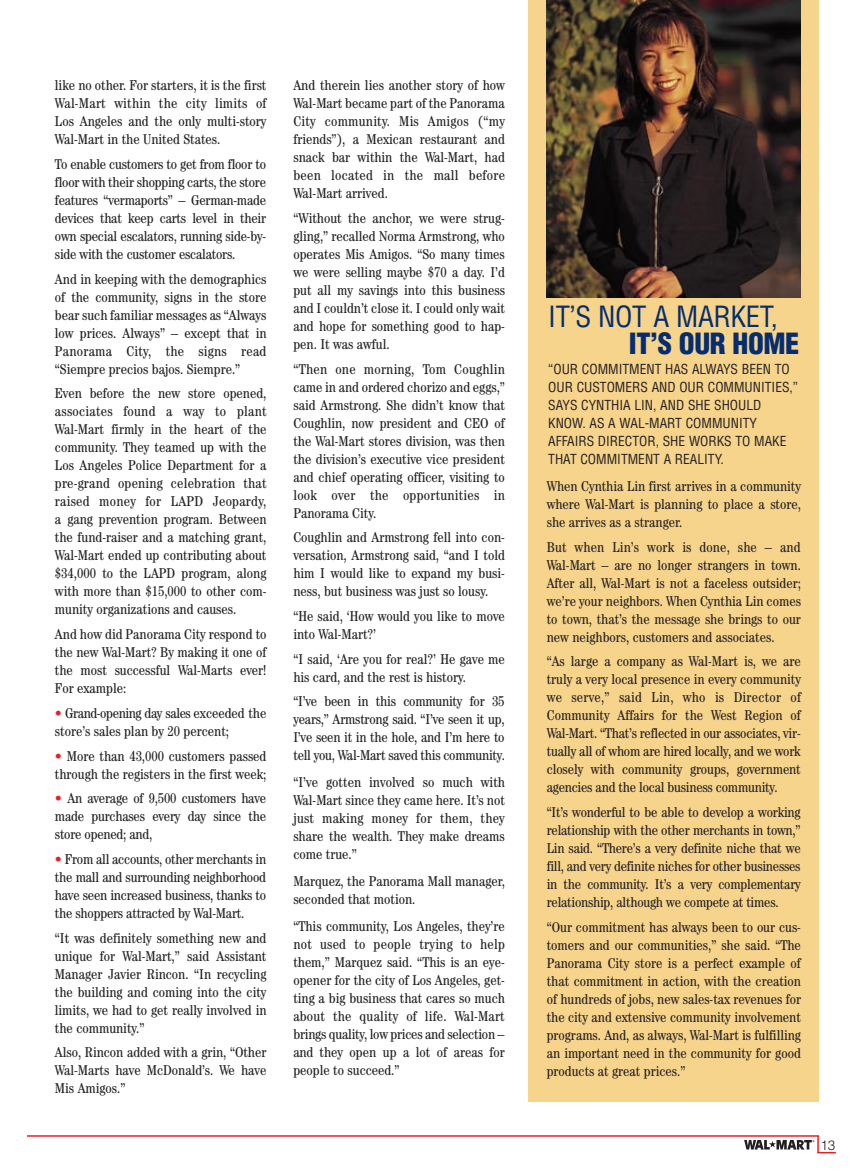
<style>
.page{position:relative;width:864px;height:1175px;background:#fff}
.page>*{position:absolute;margin:0;border:0;box-sizing:border-box;transform-origin:0 0}
.t1{font:condensed 28.5px "Helvetica";letter-spacing:-.015em;color:#052d6f}
.t2{font:900 condensed 28.5px "Helvetica";letter-spacing:-.015em;color:#052d6f}
.t3{font:condensed 14.25px/18px "Century";color:#231f20;text-align:justify}
.t4{font:condensed 13.5px/18px "Helvetica";color:#231f20}
.t5{font:300 13.5px "Helvetica";color:#231f20}
.s1{color:#ee1d23}
</style>
<div class="page">
<div style="left:529px;top:0;width:290px;height:1102px;background:#f7d48c"></div>
<hr style="left:27px;top:1135px;width:792px;height:1px;background:#ee1d23">
<img style="left:547px;top:0;width:254px;height:297px">
<svg style="left:744px;top:1135px;width:92px;height:18px"></svg>
<p class="t3" style="left:55px;top:78px;width:213px">like no other. For starters, it is the first Wal-Mart within the city limits of Los Angeles and the only multi-story Wal-Mart in the United States.</p>
<p class="t3" style="left:55px;top:156px;width:213px">To enable customers to get from floor to floor with their shopping carts, the store features “vermaports” – German-made devices that keep carts level in their own special escalators, running side-by&shy;side with the customer escalators.</p>
<p class="t3" style="left:55px;top:271px;width:213px">And in keeping with the demographics of the community, signs in the store bear such familiar messages as “Always low prices. Always” – except that in Panorama City, the signs read “Siempre precios bajos. Siempre.”</p>
<p class="t3" style="left:55px;top:386px;width:213px">Even before the new store opened, associates found a way to plant Wal-Mart firmly in the heart of the community. They teamed up with the Los Angeles Police Department for a pre-grand opening celebration that raised money for LAPD Jeopardy, a gang prevention program. Between the fund-raiser and a matching grant, Wal-Mart ended up contributing about $34,000 to the LAPD program, along with more than $15,000 to other com&shy;munity organizations and causes.</p>
<p class="t3" style="left:55px;top:626px;width:213px">And how did Panorama City respond to the new Wal-Mart? By making it one of the most successful Wal-Marts ever!<br>For example:</p>
<p class="t3" style="left:55px;top:705px;width:213px"><span class="s1">•</span> Grand-opening day sales exceeded the store’s sales plan by 20 percent;</p>
<p class="t3" style="left:55px;top:748px;width:213px"><span class="s1">•</span> More than 43,000 customers passed through the registers in the first week;</p>
<p class="t3" style="left:55px;top:790px;width:213px"><span class="s1">•</span> An average of 9,500 customers have made purchases every day since the store opened; and,</p>
<p class="t3" style="left:55px;top:851px;width:213px"><span class="s1">•</span> From all accounts, other merchants in the mall and surrounding neighborhood have seen increased business, thanks to the shoppers attracted by Wal-Mart.</p>
<p class="t3" style="left:55px;top:930px;width:213px">“It was definitely something new and unique for Wal-Mart,” said Assistant Manager Javier Rincon. “In recycling the building and coming into the city limits, we had to get really involved in the community.”</p>
<p class="t3" style="left:55px;top:1045px;width:213px">Also, Rincon added with a grin, “Other Wal-Marts have McDonald’s. We have Mis Amigos.”</p>
<p class="t3" style="left:293px;top:78px;width:213px">And therein lies another story of how Wal-Mart became part of the Panorama City community. Mis Amigos (“my friends”), a Mexican restaurant and snack bar within the Wal-Mart, had been located in the mall before Wal-Mart arrived.</p>
<p class="t3" style="left:293px;top:210px;width:213px">“Without the anchor, we were strug&shy;gling,” recalled Norma Armstrong, who operates Mis Amigos. “So many times we were selling maybe $70 a day. I’d put all my savings into this business and I couldn’t close it. I could only wait and hope for something good to hap&shy;pen. It was awful.</p>
<p class="t3" style="left:293px;top:361px;width:213px">“Then one morning, Tom Coughlin came in and ordered chorizo and eggs,” said Armstrong. She didn’t know that Coughlin, now president and CEO of the Wal-Mart stores division, was then the division’s executive vice president and chief operating officer, visiting to look over the opportunities in Panorama City.</p>
<p class="t3" style="left:293px;top:530px;width:213px">Coughlin and Armstrong fell into con&shy;versation, Armstrong said, “and I told him I would like to expand my busi&shy;ness, but business was just so lousy.</p>
<p class="t3" style="left:293px;top:608px;width:213px">“He said, ‘How would you like to move into Wal-Mart?’</p>
<p class="t3" style="left:293px;top:651px;width:213px">“I said, ‘Are you for real?’ He gave me his card, and the rest is history.</p>
<p class="t3" style="left:293px;top:694px;width:213px">“I’ve been in this community for 35 years,” Armstrong said. “I’ve seen it up, I’ve seen it in the hole, and I’m here to tell you, Wal-Mart saved this community.</p>
<p class="t3" style="left:293px;top:775px;width:213px">“I’ve gotten involved so much with Wal-Mart since they came here. It’s not just making money for them, they share the wealth. They make dreams come true.”</p>
<p class="t3" style="left:293px;top:873px;width:213px">Marquez, the Panorama Mall manager, seconded that motion.</p>
<p class="t3" style="left:293px;top:918px;width:213px">“This community, Los Angeles, they’re not used to people trying to help them,” Marquez said. “This is an eye&shy;opener for the city of Los Angeles, get&shy;ting a big business that cares so much about the quality of life. Wal-Mart brings quality, low prices and selection – and they open up a lot of areas for people to succeed.”</p>
<h1 class="t1" style="left:548px;top:304px;width:231px">IT’S NOT A MARKET,</h1>
<h1 class="t2" style="left:629px;top:333px;width:172px">IT’S OUR HOME</h1>
<p class="t4" style="left:548px;top:362px;width:252px">“OUR COMMITMENT HAS ALWAYS BEEN TO<br>OUR CUSTOMERS AND OUR COMMUNITIES,”<br>SAYS CYNTHIA LIN, AND SHE SHOULD<br>KNOW. AS A WAL-MART COMMUNITY<br>AFFAIRS DIRECTOR, SHE WORKS TO MAKE<br>THAT COMMITMENT A REALITY.</p>
<p class="t3" style="left:547px;top:478px;width:256px">When Cynthia Lin first arrives in a community where Wal-Mart is planning to place a store, she arrives as a stranger.</p>
<p class="t3" style="left:547px;top:539px;width:256px">But when Lin’s work is done, she – and Wal-Mart – are no longer strangers in town.<br>After all, Wal-Mart is not a faceless outsider; we’re your neighbors. When Cynthia Lin comes to town, that’s the message she brings to our new neighbors, customers and associates.</p>
<p class="t3" style="left:547px;top:654px;width:256px">“As large a company as Wal-Mart is, we are truly a very local presence in every community we serve,” said Lin, who is Director of Community Affairs for the West Region of Wal-Mart. “That’s reflected in our associates, vir&shy;tually all of whom are hired locally, and we work closely with community groups, government agencies and the local business community.</p>
<p class="t3" style="left:547px;top:804px;width:255px">“It’s wonderful to be able to develop a working relationship with the other merchants in town,” Lin said. “There’s a very definite niche that we fill, and very definite niches for other businesses in the community. It’s a very complementary relationship, although we compete at times.</p>
<p class="t3" style="left:547px;top:919px;width:256px">“Our commitment has always been to our cus&shy;tomers and our communities,” she said. “The Panorama City store is a perfect example of that commitment in action, with the creation of hundreds of jobs, new sales-tax revenues for the city and extensive community involvement programs. And, as always, Wal-Mart is fulfilling an important need in the community for good products at great prices.”</p>
<p class="t5" style="left:820px;top:1140px;width:17px">13</p>
</div>
